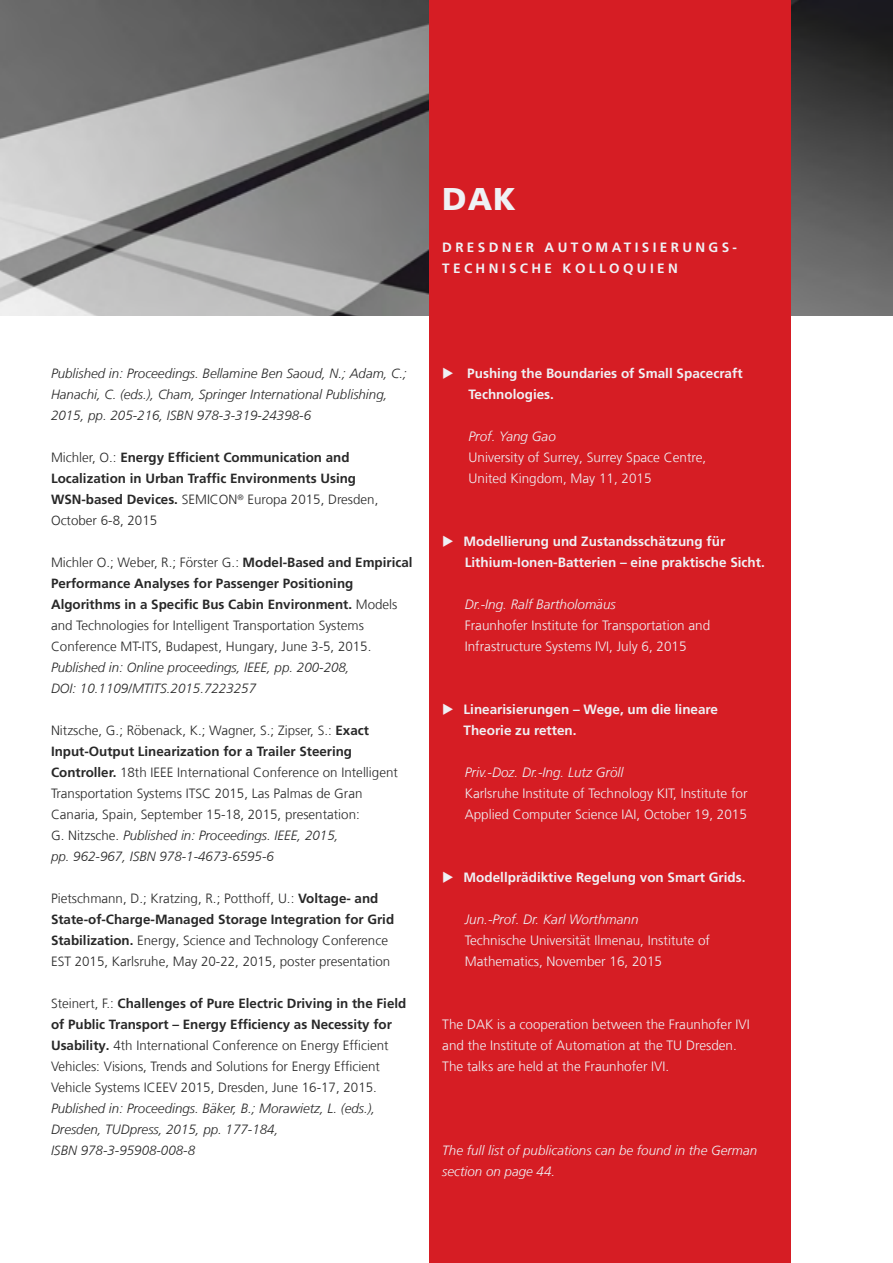
<style>
.page{position:relative;width:893px;height:1263px;background:#fff}
.page>*{position:absolute;margin:0;border:0;box-sizing:border-box;transform-origin:0 0}
.t1{font:900 31.5px "Frutiger LT Com";color:#eff1f5}
.t2{font:300 13.5px/21px "Frutiger LT Com";color:#eff1f5}
.t3{font:700 13.5px/21px "Frutiger LT Com";color:#eff1f5}
.t4{font:italic 300 13.5px "Frutiger LT Com";color:#eff1f5}
.t5{font:700 13.5px/21px "Frutiger LT Com";letter-spacing:.25em;color:#eff1f5}
.t6{font:300 13.35px/21px "Frutiger LT Com";color:#282828}
.t7{font:italic 300 13.35px/21px "Frutiger LT Com";color:#282828}
.t8{font:700 13.35px/21px "Frutiger LT Com";color:#282828}
.t9{font:italic 300 13.35px/21px "Frutiger LT Com";color:#eff1f5}
.s1{font-weight:300}
.s2{font-weight:700}
.s3{font-style:italic}
</style>
<div class="page">
<img style="left:0;top:0;width:893px;height:315px">
<div style="left:429px;top:0;width:362px;height:1263px;background:#d61d24"></div>
<h1 class="t1" style="left:442px;top:180px;width:75px">DAK</h1>
<p class="t5" style="left:442px;top:237px;width:296px">DRESDNER AUTOMATISIERUNGS-<br>TECHNISCHE KOLLOQUIEN</p>
<p class="t7" style="left:51px;top:363px;width:357px">Published in: Proceedings. Bellamine Ben Saoud, N.; Adam, C.;<br>Hanachi, C. (eds.), Cham, Springer International Publishing,<br>2015, pp. 205-216, ISBN 978-3-319-24398-6</p>
<p class="t8" style="left:51px;top:447px;width:329px"><span class="s1">Michler, O.:</span> Energy Efficient Communication and Localization in Urban Traffic Environments Using WSN-based Devices. <span class="s1">SEMICON</span><sup>®</sup> <span class="s1">Europa 2015, Dresden, October 6-8, 2015</span></p>
<p class="t6" style="left:51px;top:552px;width:363px">Michler O.; Weber, R.; Förster G.: <span class="s2">Model-Based and Empirical Performance Analyses for Passenger Positioning Algorithms in a Specific Bus Cabin Environment.</span> Models and Technologies for Intelligent Transportation Systems Conference MT-ITS, Budapest, Hungary, June 3-5, 2015.</p>
<p class="t7" style="left:51px;top:657px;width:300px">Published in: Online proceedings, IEEE, pp. 200-208,<br>DOI: 10.1109/MTITS.2015.7223257</p>
<p class="t6" style="left:51px;top:720px;width:348px">Nitzsche, G.; Röbenack, K.; Wagner, S.; Zipser, S.: <span class="s2">Exact Input-Output Linearization for a Trailer Steering Controller.</span> 18th IEEE International Conference on Intelligent Transportation Systems ITSC 2015, Las Palmas de Gran Canaria, Spain, September 15-18, 2015, presentation:<br>G. Nitzsche. <span class="s3">Published in: Proceedings. IEEE, 2015,<br>pp. 962-967, ISBN 978-1-4673-6595-6</span></p>
<p class="t6" style="left:51px;top:888px;width:345px">Pietschmann, D.; Kratzing, R.; Potthoff, U.: <span class="s2">Voltage- and State-of-Charge-Managed Storage Integration for Grid Stabilization.</span> Energy, Science and Technology Conference EST 2015, Karlsruhe, May 20-22, 2015, poster presentation</p>
<p class="t6" style="left:51px;top:993px;width:357px">Steinert, F.: <span class="s2">Challenges of Pure Electric Driving in the Field of Public Transport – Energy Efficiency as Necessity for Usability.</span> 4th International Conference on Energy Efficient Vehicles: Visions, Trends and Solutions for Energy Efficient Vehicle Systems ICEEV 2015, Dresden, June 16-17, 2015.</p>
<p class="t7" style="left:51px;top:1098px;width:326px">Published in: Proceedings. Bäker, B.; Morawietz, L. (eds.),<br>Dresden, TUDpress, 2015, pp. 177-184,<br>ISBN 978-3-95908-008-8</p>
<p class="t3" style="left:467px;top:363px;width:277px">Pushing the Boundaries of Small Spacecraft<br>Technologies.</p>
<p class="t4" style="left:468px;top:428px;width:89px">Prof. Yang Gao</p>
<p class="t2" style="left:468px;top:447px;width:239px">University of Surrey, Surrey Space Centre,<br>United Kingdom, May 11, 2015</p>
<p class="t3" style="left:463px;top:531px;width:303px">Modellierung und Zustandsschätzung für<br>Lithium-Ionen-Batterien – eine praktische Sicht.</p>
<p class="t4" style="left:465px;top:596px;width:153px">Dr.-Ing. Ralf Bartholomäus</p>
<p class="t2" style="left:465px;top:615px;width:247px">Fraunhofer Institute for Transportation and<br>Infrastructure Systems IVI, July 6, 2015</p>
<p class="t3" style="left:463px;top:699px;width:256px">Linearisierungen – Wege, um die lineare<br>Theorie zu retten.</p>
<p class="t4" style="left:465px;top:764px;width:160px">Priv.-Doz. Dr.-Ing. Lutz Gröll</p>
<p class="t2" style="left:465px;top:783px;width:284px">Karlsruhe Institute of Technology KIT, Institute for<br>Applied Computer Science IAI, October 19, 2015</p>
<p class="t3" style="left:463px;top:867px;width:284px">Modellprädiktive Regelung von Smart Grids.</p>
<p class="t4" style="left:465px;top:911px;width:175px">Jun.-Prof. Dr. Karl Worthmann</p>
<p class="t2" style="left:465px;top:930px;width:247px">Technische Universität Ilmenau, Institute of<br>Mathematics, November 16, 2015</p>
<p class="t2" style="left:442px;top:1014px;width:309px">The DAK is a cooperation between the Fraunhofer IVI and the Institute of Automation at the TU Dresden.<br>The talks are held at the Fraunhofer IVI.</p>
<p class="t9" style="left:442px;top:1140px;width:316px">The full list of publications can be found in the German section on page 44.</p>
</div>
